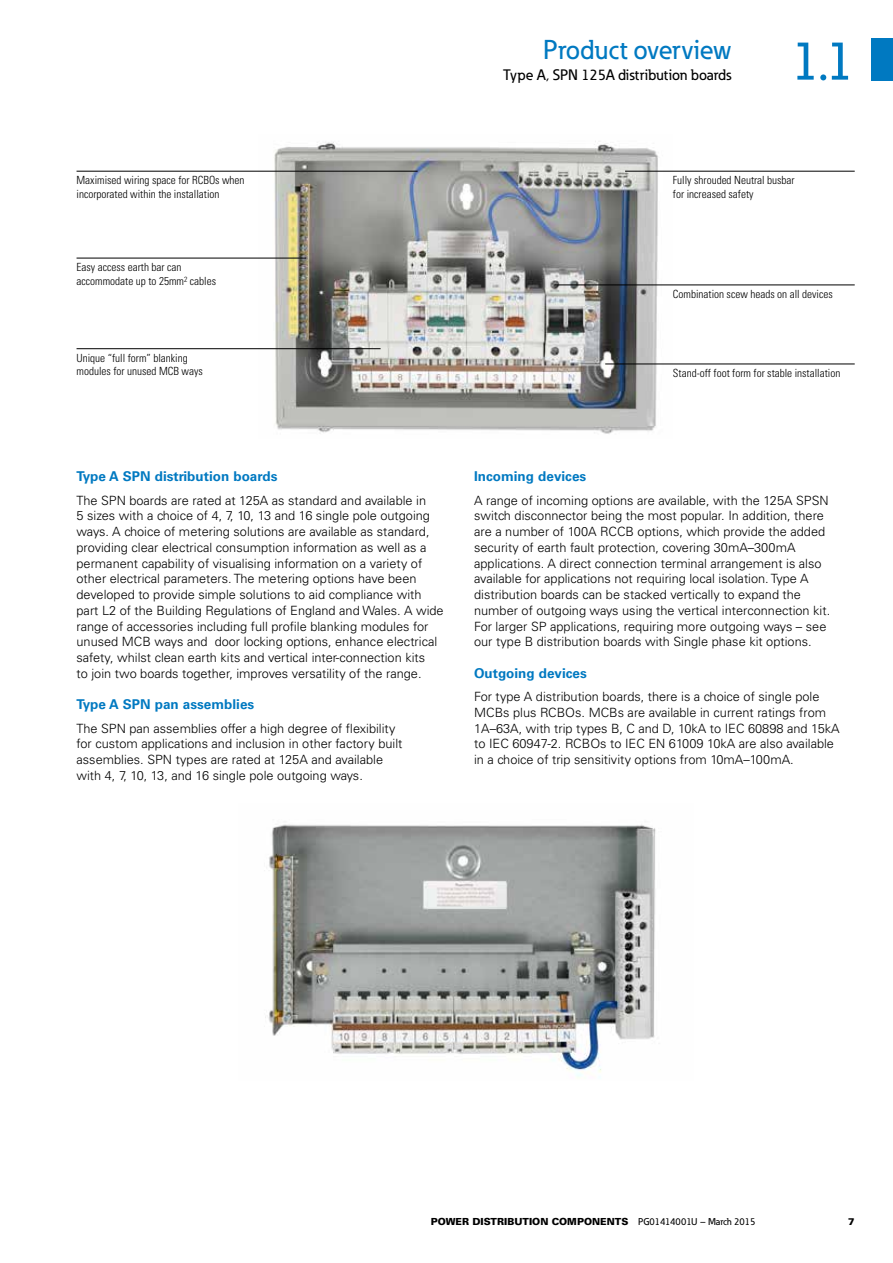
<style>
.page{position:relative;width:893px;height:1263px;background:#fff}
.page>*{position:absolute;margin:0;border:0;box-sizing:border-box;transform-origin:0 0}
.t1{font:500 54px "Eaton";color:#0079c1}
.t2{font:500 27px "Eaton";color:#0079c1}
.t3{font:500 15px "Eaton";color:#000}
.t4{font:700 13.5px "Univers";color:#0079c1}
.t5{font:300 12.75px/15.8px "Univers";color:#000}
.t6{font:300 condensed 11.25px/13.5px "Univers";color:#000}
.t7{font:900 9.75px "Univers";color:#000}
.s1{font-family:"Eaton";font-weight:500}
</style>
<div class="page">
<div style="left:872px;top:38px;width:21px;height:43px;background:#0079c1"></div>
<img style="left:258px;top:141px;width:415px;height:293px">
<hr style="left:77px;top:258px;width:229px;height:1px;background:#000">
<hr style="left:77px;top:171px;width:341px;height:1px;background:#000">
<hr style="left:605px;top:364px;width:250px;height:1px;background:#000">
<hr style="left:625px;top:171px;width:230px;height:1px;background:#000">
<hr style="left:77px;top:348px;width:304px;height:1px;background:#000">
<hr style="left:554px;top:285px;width:301px;height:1px;background:#000">
<img style="left:265px;top:824px;width:391px;height:254px">
<p class="t6" style="left:77px;top:173px;width:170px">Maximised wiring space for RCBOs when incorporated within the installation</p>
<p class="t6" style="left:77px;top:260px;width:141px">Easy access earth bar can accommodate up to 25mm<sup>2</sup> cables</p>
<p class="t6" style="left:77px;top:351px;width:128px">Unique “full form” blanking modules for unused MCB ways</p>
<h2 class="t2" style="left:543px;top:33px;width:190px">Product overview</h2>
<p class="t3" style="left:503px;top:66px;width:230px">Type A, SPN 125A distribution boards</p>
<h1 class="t1" style="left:791px;top:28px;width:65px">1.1</h1>
<p class="t6" style="left:673px;top:173px;width:123px">Fully shrouded Neutral busbar for increased safety</p>
<p class="t6" style="left:673px;top:287px;width:161px">Combination scew heads on all devices</p>
<p class="t6" style="left:673px;top:366px;width:169px">Stand-off foot form for stable installation</p>
<p class="t4" style="left:77px;top:469px;width:202px">Type A SPN distribution boards</p>
<p class="t5" style="left:77px;top:492px;width:369px">The SPN boards are rated at 125A as standard and available in<br>5 sizes with a choice of 4, 7, 10, 13 and 16 single pole outgoing ways. A choice of metering solutions are available as standard, providing clear electrical consumption information as well as a permanent capability of visualising information on a variety of other electrical parameters. The metering options have been developed to provide simple solutions to aid compliance with part L2 of the Building Regulations of England and Wales. A wide range of accessories including full profile blanking modules for unused MCB ways and door locking options, enhance electrical safety, whilst clean earth kits and vertical inter-connection kits<br>to join two boards together, improves versatility of the range.</p>
<p class="t4" style="left:77px;top:697px;width:179px">Type A SPN pan assemblies</p>
<p class="t5" style="left:77px;top:720px;width:327px">The SPN pan assemblies offer a high degree of flexibility for custom applications and inclusion in other factory built assemblies. SPN types are rated at 125A and available with 4, 7, 10, 13, and 16 single pole outgoing ways.</p>
<p class="t4" style="left:474px;top:469px;width:114px">Incoming devices</p>
<p class="t5" style="left:474px;top:492px;width:358px">A range of incoming options are available, with the 125A SPSN switch disconnector being the most popular. In addition, there are a number of 100A RCCB options, which provide the added security of earth fault protection, covering 30mA–300mA applications. A direct connection terminal arrangement is also available for applications not requiring local isolation. Type A distribution boards can be stacked vertically to expand the number of outgoing ways using the vertical interconnection kit.<br>For larger SP applications, requiring more outgoing ways – see our type B distribution boards with Single phase kit options.</p>
<p class="t4" style="left:474px;top:665px;width:114px">Outgoing devices</p>
<p class="t5" style="left:474px;top:689px;width:367px">For type A distribution boards, there is a choice of single pole MCBs plus RCBOs. MCBs are available in current ratings from 1A–63A, with trip types B, C and D, 10kA to IEC 60898 and 15kA to IEC 60947-2. RCBOs to IEC EN 61009 10kA are also available in a choice of trip sensitivity options from 10mA–100mA.</p>
<p class="t7" style="left:431px;top:1215px;width:326px">POWER DISTRIBUTION COMPONENTS <span class="s1">PG01414001U – March 2015</span></p>
<p class="t7" style="left:848px;top:1215px;width:8px">7</p>
</div>
